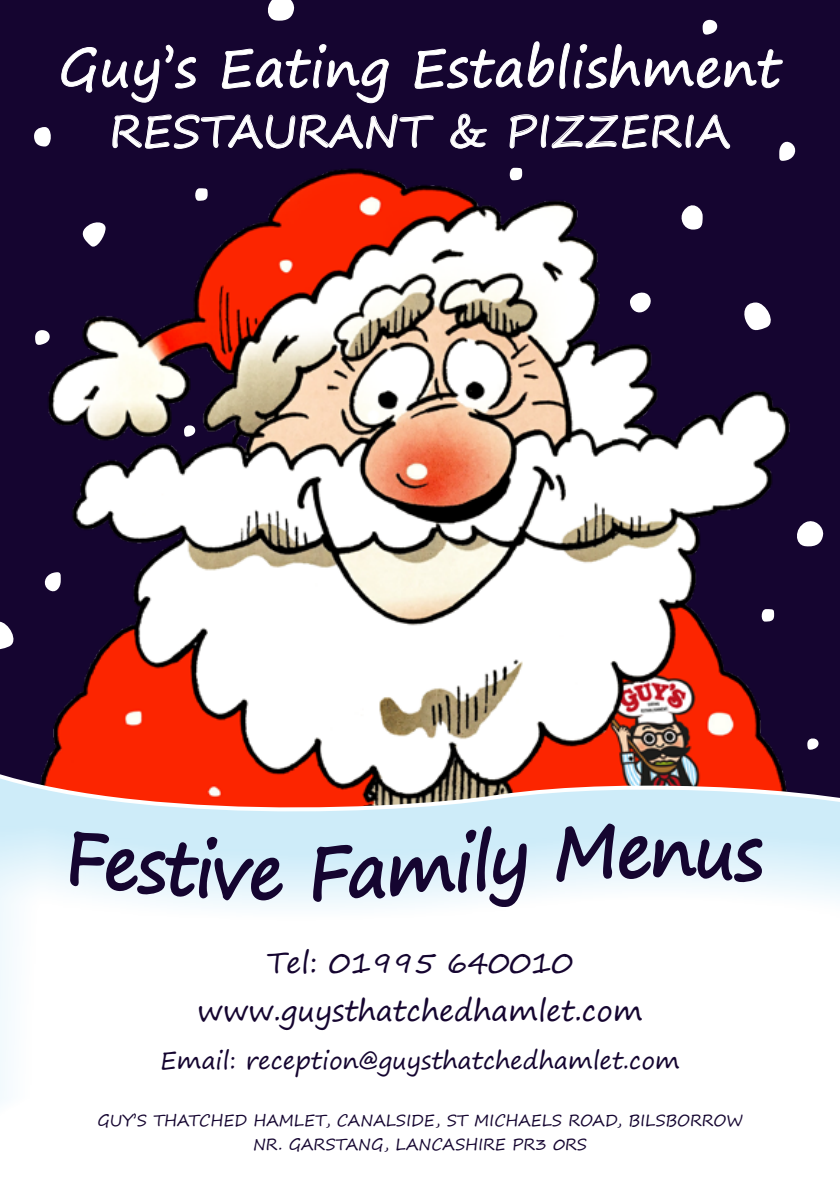
<style>
.page{position:relative;width:840px;height:1191px;background:#fff}
.page>*{position:absolute;margin:0;border:0;box-sizing:border-box;transform-origin:0 0}
.t1{font:52px "Segoe Print";letter-spacing:.005em;color:#fff}
.t2{font:44px "Segoe Print";letter-spacing:.005em;color:#fff}
.t3{font:29px/48px "Segoe Print";letter-spacing:-.005em;color:#150530;text-align:center}
.t4{font:24.2px "Segoe Print";letter-spacing:-.005em;color:#150530}
.t5{font:16px/24px "Segoe Print";color:#150530;text-align:center}
</style>
<div class="page">
<img style="left:0;top:0;width:839px;height:743px">
<svg style="left:678px;top:199px;width:24px;height:30px"></svg>
<svg style="left:629px;top:289px;width:24px;height:25px"></svg>
<svg style="left:79px;top:220px;width:26px;height:30px"></svg>
<svg style="left:793px;top:518px;width:30px;height:29px"></svg>
<svg style="left:760px;top:609px;width:13px;height:12px"></svg>
<svg style="left:508px;top:168px;width:14px;height:12px"></svg>
<svg style="left:35px;top:329px;width:16px;height:18px"></svg>
<svg style="left:184px;top:424px;width:12px;height:14px"></svg>
<svg style="left:806px;top:737px;width:13px;height:6px"></svg>
<svg style="left:194px;top:188px;width:13px;height:13px"></svg>
<svg style="left:42px;top:571px;width:20px;height:23px"></svg>
<svg style="left:61px;top:0;width:736px;height:162px;background:#23143c"></svg>
<svg style="left:34px;top:127px;width:19px;height:19px"></svg>
<svg style="left:741px;top:302px;width:35px;height:30px"></svg>
<svg style="left:0;top:621px;width:20px;height:30px"></svg>
<svg style="left:0;top:743px;width:839px;height:358px"></svg>
<svg style="left:69px;top:829px;width:214px;height:72px;background:#bbcbda"></svg>
<svg style="left:312px;top:776px;width:215px;height:132px;background:#bcbec5"></svg>
<svg style="left:555px;top:822px;width:208px;height:101px"></svg>
<h1 class="t1" style="left:59px;top:22px;width:723px">Guy’s Eating Establishment</h1>
<h2 class="t2" style="left:110px;top:92px;width:621px">RESTAURANT &amp; PIZZERIA</h2>
<h3 class="t3" style="left:197px;top:938px;width:446px">Tel: 01995 640010 www.guysthatchedhamlet.com</h3>
<h3 class="t4" style="left:160px;top:1038px;width:521px">Email: reception@guysthatchedhamlet.com</h3>
<p class="t5" style="left:97px;top:1108px;width:646px">GUY’S THATCHED HAMLET, CANALSIDE, ST MICHAELS ROAD, BILSBORROW<br>NR. GARSTANG, LANCASHIRE PR3 0RS</p>
</div>
